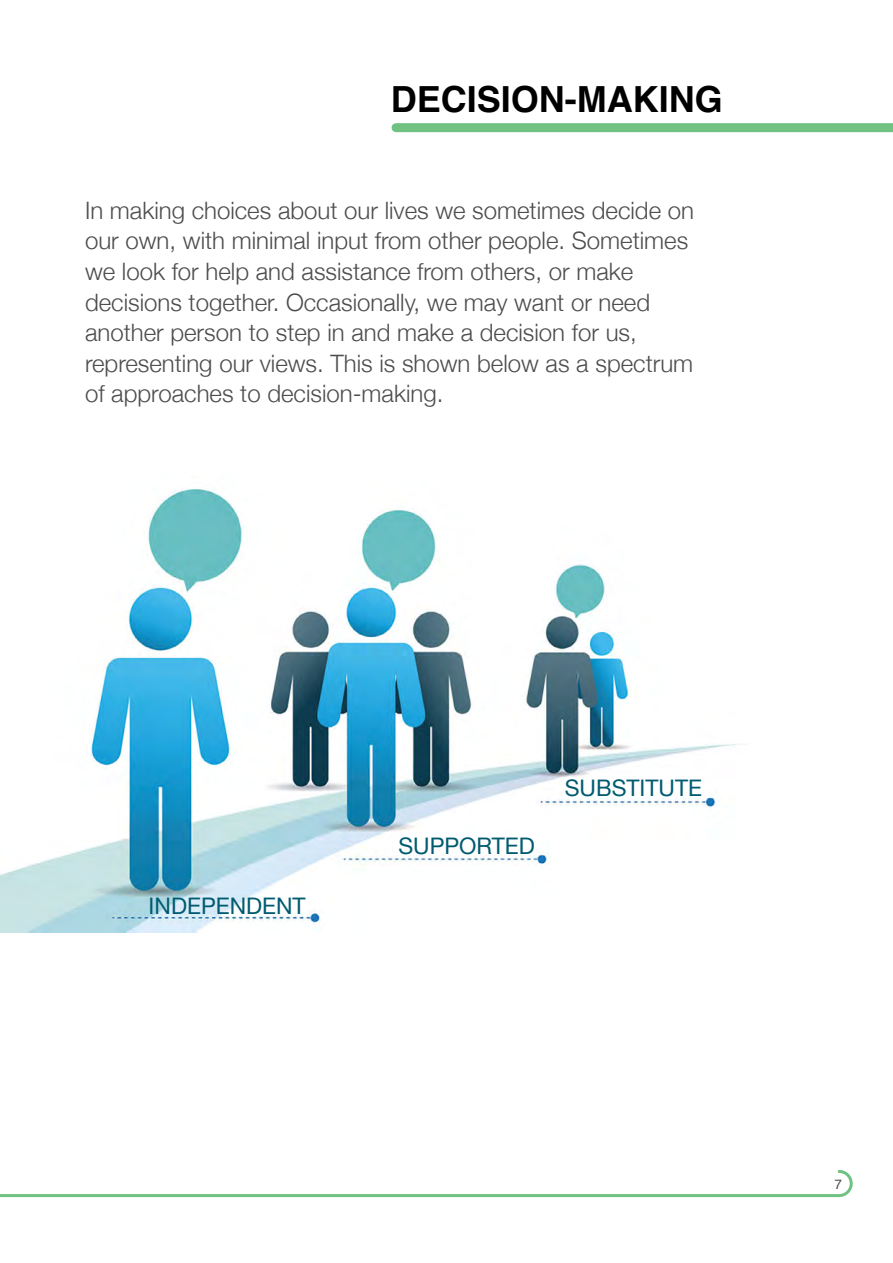
<style>
.page{position:relative;width:893px;height:1263px;background:#fff}
.page>*{position:absolute;margin:0;border:0;box-sizing:border-box;transform-origin:0 0}
.t1{font:700 36px "Helvetica";color:#000}
.t2{font:300 24px/30.6px "Helvetica Neue";color:#4d4d4f}
.t3{font:22.8px "Helvetica Neue";color:#005b70}
.t4{font:13.5px "Helvetica";color:#4d4d4f}
</style>
<div class="page">
<svg style="left:0;top:1170px;width:853px;height:28px"></svg>
<div style="left:396px;top:123px;width:497px;height:9px;background:#6fc282"></div>
<img style="left:0;top:488px;width:740px;height:444px">
<h1 class="t1" style="left:391px;top:70px;width:333px">DECISION-MAKING</h1>
<p class="t2" style="left:85px;top:193px;width:611px">In making choices about our lives we sometimes decide on our own, with minimal input from other people. Sometimes we look for help and assistance from others, or make decisions together. Occasionally, we may want or need another person to step in and make a decision for us, representing our views. This is shown below as a spectrum of approaches to decision-making.</p>
<p class="t3" style="left:149px;top:889px;width:159px">INDEPENDENT</p>
<p class="t3" style="left:398px;top:829px;width:138px">SUPPORTED</p>
<p class="t3" style="left:565px;top:772px;width:139px">SUBSTITUTE</p>
<p class="t4" style="left:834px;top:1174px;width:9px">7</p>
</div>
